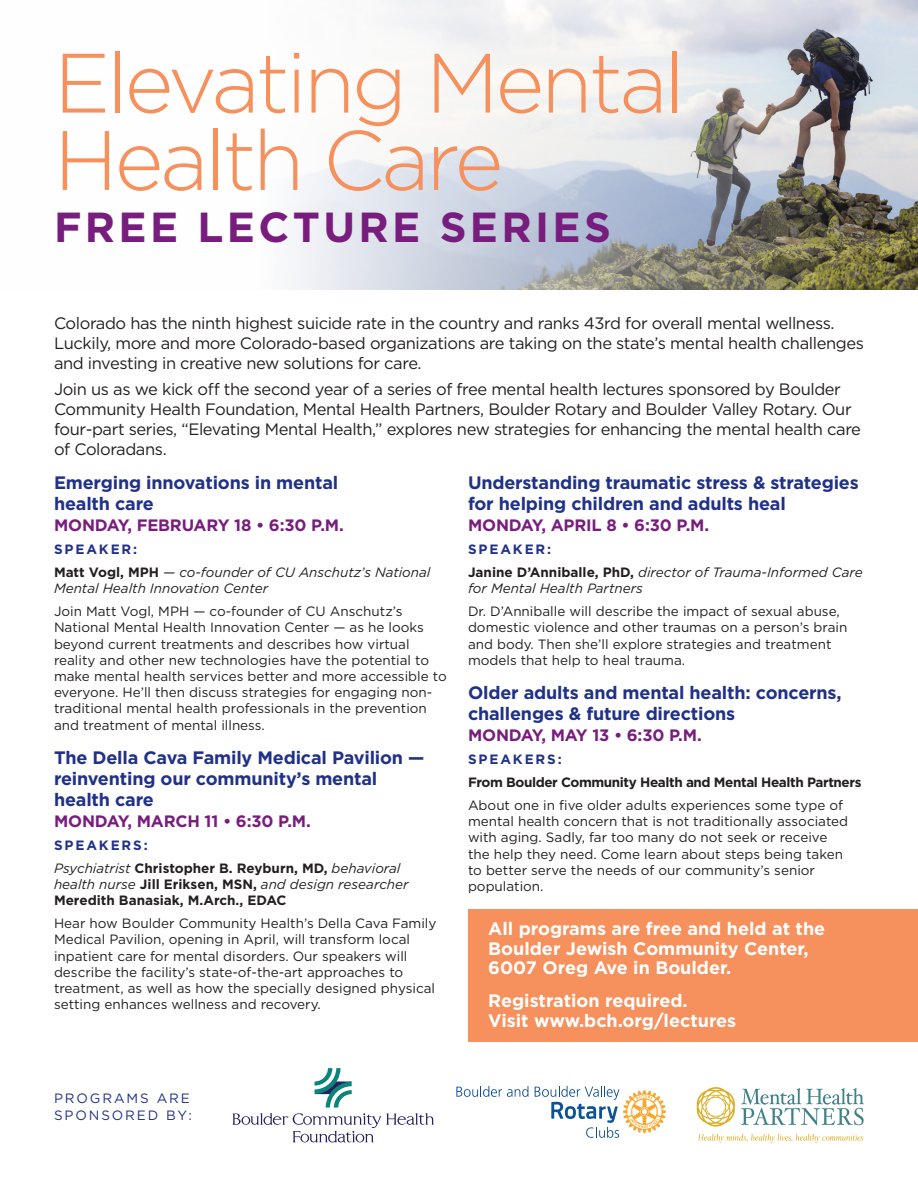
<style>
.page{position:relative;width:918px;height:1188px;background:#fff}
.page>*{position:absolute;margin:0;border:0;box-sizing:border-box;transform-origin:0 0}
.t1{font:300 84px/77.4px "Gotham";letter-spacing:-.04em;color:#f6905c}
.t2{font:700 42px "Gotham";letter-spacing:.08em;color:#781d7d}
.t3{font:700 18px/21px "Gotham";letter-spacing:-.01em;color:#203188}
.t4{font:700 18px/19.5px "Gotham";color:#fff}
.t5{font:16.5px/19.8px "Gotham";letter-spacing:-.025em;color:#231f20}
.t6{font:700 16.5px "Gotham";letter-spacing:-.01em;color:#781d7d}
.t7{font:13.5px/16.2px "Gotham";color:#231f20}
.t8{font:italic 13.5px/23px "Gotham";color:#231f20}
.t9{font:700 13.5px/23px "Gotham";color:#231f20}
.t10{font:700 13.5px "Gotham";letter-spacing:-.03em;color:#231f20}
.t11{font:13.5px/16.2px "Gotham";letter-spacing:.14em;color:#203188}
.t12{font:700 13.5px "Gotham";letter-spacing:.14em;color:#203188}
.s1{font-weight:700;font-style:normal;color:#203188}
.s2{font-weight:700;font-style:normal}
.s3{color:#203188}
.s4{font-weight:400;font-style:italic}
</style>
<div class="page">
<img style="left:292px;top:0;width:626px;height:289px">
<div style="left:468px;top:910px;width:450px;height:132px;background:#f6905c"></div>
<svg style="left:232px;top:1068px;width:202px;height:75px"></svg>
<svg style="left:456px;top:1086px;width:72px;height:11px"></svg>
<svg style="left:535px;top:1086px;width:131px;height:52px"></svg>
<svg style="left:741px;top:1088px;width:123px;height:37px"></svg>
<svg style="left:696px;top:1087px;width:39px;height:40px"></svg>
<svg style="left:698px;top:1134px;width:165px;height:9px"></svg>
<h1 class="t1" style="left:54px;top:42px;width:633px">Elevating Mental<br>Health Care</h1>
<h2 class="t2" style="left:54px;top:199px;width:559px">FREE LECTURE SERIES</h2>
<p class="t5" style="left:54px;top:313px;width:811px">Colorado has the ninth highest suicide rate in the country and ranks 43rd for overall mental wellness.<br>Luckily, more and more Colorado-based organizations are taking on the state’s mental health challenges and investing in creative new solutions for care.</p>
<p class="t5" style="left:54px;top:379px;width:809px">Join us as we kick off the second year of a series of free mental health lectures sponsored by Boulder Community Health Foundation, Mental Health Partners, Boulder Rotary and Boulder Valley Rotary. Our four-part series, “Elevating Mental Health,” explores new strategies for enhancing the mental health care of Coloradans.</p>
<h3 class="t3" style="left:54px;top:472px;width:286px">Emerging innovations in mental health care</h3>
<p class="t6" style="left:54px;top:514px;width:291px">MONDAY, FEBRUARY 18 • 6:30 P.M.</p>
<p class="t8" style="left:54px;top:537px;width:378px"><span class="s1">SPEAKER:<br></span><span class="s2">Matt Vogl, MPH</span> — co-founder of CU Anschutz’s National</p>
<p class="t8" style="left:54px;top:577px;width:216px">Mental Health Innovation Center</p>
<p class="t7" style="left:54px;top:603px;width:394px">Join Matt Vogl, MPH — co-founder of CU Anschutz’s National Mental Health Innovation Center — as he looks beyond current treatments and describes how virtual reality and other new technologies have the potential to make mental health services better and more accessible to everyone. He’ll then discuss strategies for engaging non&shy;traditional mental health professionals in the prevention and treatment of mental illness.</p>
<h3 class="t3" style="left:54px;top:747px;width:372px">The Della Cava Family Medical Pavilion — reinventing our community’s mental health care</h3>
<p class="t6" style="left:54px;top:810px;width:258px">MONDAY, MARCH 11 • 6:30 P.M.</p>
<p class="t9" style="left:54px;top:834px;width:348px"><span class="s3">SPEAKERS:<br></span><span class="s4">Psychiatrist</span> Christopher B. Reyburn, MD, <span class="s4">behavioral</span></p>
<p class="t9" style="left:54px;top:876px;width:356px;line-height:16.2px"><span class="s4">health nurse</span> Jill Eriksen, MSN, <span class="s4">and design researcher<br></span>Meredith Banasiak, M.Arch., EDAC</p>
<p class="t7" style="left:54px;top:915px;width:384px">Hear how Boulder Community Health’s Della Cava Family Medical Pavilion, opening in April, will transform local inpatient care for mental disorders. Our speakers will describe the facility’s state-of-the-art approaches to treatment, as well as how the specially designed physical setting enhances wellness and recovery.</p>
<h3 class="t3" style="left:468px;top:472px;width:392px">Understanding traumatic stress &amp; strategies for helping children and adults heal</h3>
<p class="t6" style="left:468px;top:514px;width:243px">MONDAY, APRIL 8 • 6:30 P.M.</p>
<p class="t8" style="left:468px;top:537px;width:396px"><span class="s1">SPEAKER:<br></span><span class="s2">Janine D’Anniballe, PhD,</span> director of Trauma-Informed Care</p>
<p class="t8" style="left:468px;top:577px;width:176px">for Mental Health Partners</p>
<p class="t7" style="left:468px;top:603px;width:381px">Dr. D’Anniballe will describe the impact of sexual abuse, domestic violence and other traumas on a person’s brain and body. Then she’ll explore strategies and treatment models that help to heal trauma.</p>
<h3 class="t3" style="left:468px;top:682px;width:375px">Older adults and mental health: concerns, challenges &amp; future directions</h3>
<p class="t6" style="left:468px;top:724px;width:235px">MONDAY, MAY 13 • 6:30 P.M.</p>
<p class="t12" style="left:468px;top:750px;width:95px">SPEAKERS:</p>
<p class="t10" style="left:468px;top:773px;width:395px">From Boulder Community Health and Mental Health Partners</p>
<p class="t7" style="left:468px;top:797px;width:382px">About one in five older adults experiences some type of mental health concern that is not traditionally associated with aging. Sadly, far too many do not seek or receive the help they need. Come learn about steps being taken to better serve the needs of our community’s senior population.</p>
<h3 class="t4" style="left:488px;top:919px;width:339px">All programs are free and held at the<br>Boulder Jewish Community Center,<br>6007 Oreg Ave in Boulder.</h3>
<h3 class="t4" style="left:488px;top:991px;width:250px">Registration required.<br>Visit www.bch.org/lectures</h3>
<p class="t11" style="left:54px;top:1090px;width:139px">PROGRAMS ARE<br>SPONSORED BY:</p>
</div>
